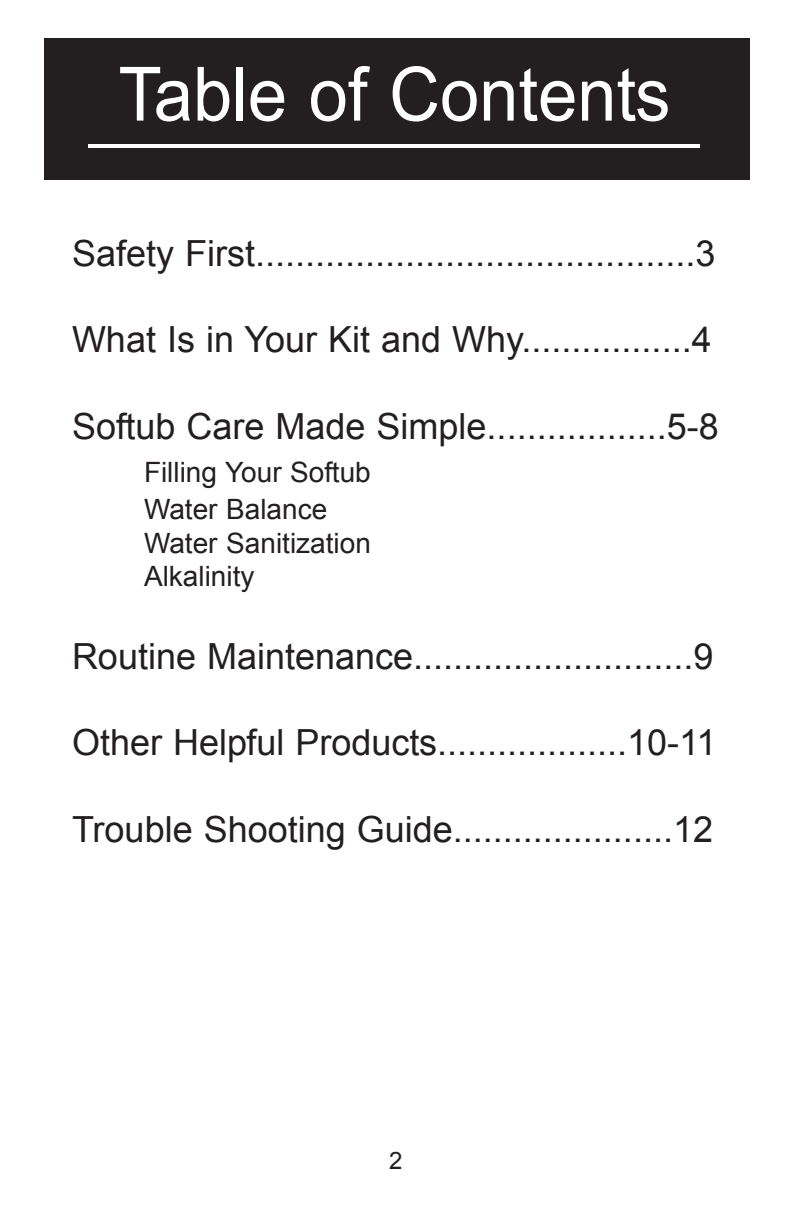
<style>
.page{position:relative;width:792px;height:1224px;background:#fff}
.page>*{position:absolute;margin:0;border:0;box-sizing:border-box;transform-origin:0 0}
.t1{font:75px "Arial";color:#fff;scale:.94 1}
.t2{font:36px "Arial";color:#231f20}
.t3{font:28px/37.4px "Arial";color:#231f20}
.t4{font:24px "Arial";color:#231f20}
</style>
<div class="page">
<div style="left:44px;top:38px;width:706px;height:142px;background:#231f20"></div>
<hr style="left:88px;top:144px;width:612px;height:4px;background:#fff">
<p class="t1" style="left:118px;top:53px;width:589px">Table of Contents</p>
<p class="t2" style="left:72px;top:233px;width:645px">Safety First............................................3</p>
<p class="t2" style="left:72px;top:320px;width:641px">What Is in Your Kit and Why.................4</p>
<p class="t2" style="left:72px;top:406px;width:648px">Softub Care Made Simple..................5-8</p>
<p class="t3" style="left:144px;top:453px;width:228px">Filling Your Softub<br>Water Balance</p>
<p class="t3" style="left:144px;top:526px;width:228px;line-height:33.6px">Water Sanitization<br>Alkalinity</p>
<p class="t2" style="left:72px;top:636px;width:643px">Routine Maintenance............................9</p>
<p class="t2" style="left:72px;top:723px;width:646px">Other Helpful Products...................10-11</p>
<p class="t2" style="left:72px;top:809px;width:643px">Trouble Shooting Guide......................12</p>
<p class="t4" style="left:389px;top:1148px;width:15px">2</p>
</div>
